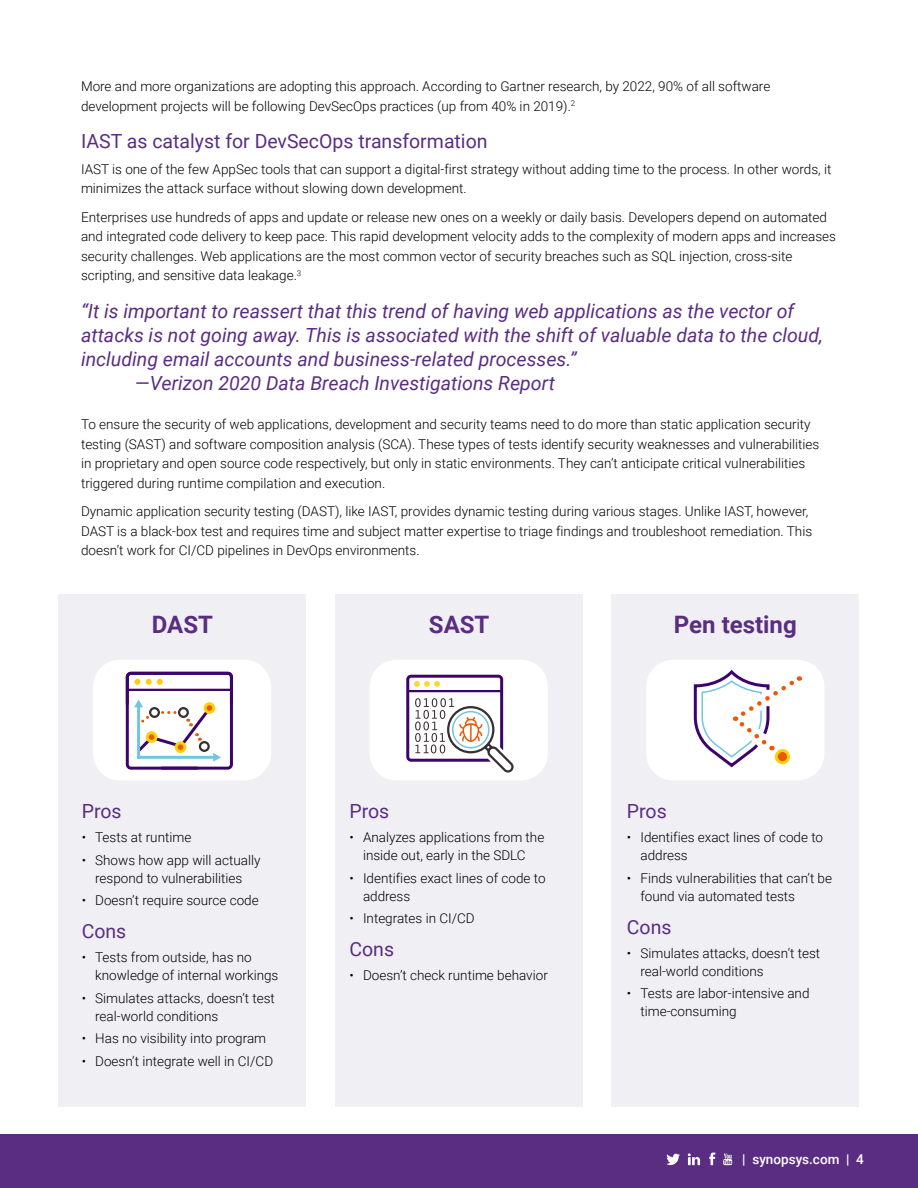
<style>
.page{position:relative;width:918px;height:1188px;background:#fff}
.page>*{position:absolute;margin:0;border:0;box-sizing:border-box;transform-origin:0 0}
.t1{font:700 24px "Roboto";color:#5a2d83}
.t2{font:italic 19.5px "Roboto";color:#5a2d83}
.t3{font:19.5px "Roboto";color:#5a2d83}
.t4{font:300 13.5px/19.5px "Roboto";color:#000}
.t5{font:500 13.5px "Roboto";color:#fff}
</style>
<div class="page">
<div style="left:0;top:1134px;width:918px;height:54px;background:#5a2d83"></div>
<svg style="left:667px;top:1153px;width:13px;height:12px"></svg>
<svg style="left:709px;top:1152px;width:7px;height:13px"></svg>
<svg style="left:723px;top:1153px;width:9px;height:12px"></svg>
<svg style="left:688px;top:1153px;width:12px;height:12px"></svg>
<div style="left:335px;top:594px;width:248px;height:513px;background:#f0f0f4"></div>
<div style="left:611px;top:594px;width:248px;height:513px;background:#f0f0f4"></div>
<div style="left:58px;top:594px;width:248px;height:513px;background:#f0f0f4"></div>
<div style="left:93px;top:660px;width:178px;height:121px;background:#fff;border-radius:27px"></div>
<svg style="left:125px;top:671px;width:108px;height:99px"></svg>
<div style="left:147px;top:733px;width:9px;height:8px;background:#ea5805;border-radius:50%"></div>
<div style="left:146px;top:731px;width:11px;height:12px;border:3px solid #fbd108;border-radius:50%"></div>
<div style="left:176px;top:743px;width:9px;height:9px;background:#ea5805;border-radius:50%"></div>
<div style="left:175px;top:741px;width:11px;height:12px;border:3px solid #fbd108;border-radius:50%"></div>
<div style="left:205px;top:704px;width:9px;height:8px;background:#ea5805;border-radius:50%"></div>
<div style="left:204px;top:702px;width:11px;height:12px;border:3px solid #fbd108;border-radius:50%"></div>
<div style="left:199px;top:741px;width:11px;height:11px;border:2px solid #372f30;border-radius:50%"></div>
<div style="left:178px;top:707px;width:11px;height:11px;border:2px solid #372f30;border-radius:50%"></div>
<div style="left:149px;top:707px;width:11px;height:11px;border:2px solid #372f30;border-radius:50%"></div>
<div style="left:370px;top:660px;width:178px;height:121px;background:#fff;border-radius:27px"></div>
<svg style="left:406px;top:675px;width:108px;height:98px"></svg>
<div style="left:646px;top:660px;width:178px;height:121px;background:#fff;border-radius:27px"></div>
<svg style="left:693px;top:672px;width:108px;height:96px"></svg>
<p class="t4" style="left:81px;top:76px;width:691px">More and more organizations are adopting this approach. According to Gartner research, by 2022, 90% of all software development projects will be following DevSecOps practices (up from 40% in 2019).<sup>2</sup></p>
<h2 class="t3" style="left:81px;top:128px;width:408px">IAST as catalyst for DevSecOps transformation</h2>
<p class="t4" style="left:81px;top:159px;width:752px">IAST is one of the few AppSec tools that can support a digital-first strategy without adding time to the process. In other words, it minimizes the attack surface without slowing down development.</p>
<p class="t4" style="left:81px;top:207px;width:757px">Enterprises use hundreds of apps and update or release new ones on a weekly or daily basis. Developers depend on automated and integrated code delivery to keep pace. This rapid development velocity adds to the complexity of modern apps and increases security challenges. Web applications are the most common vector of security breaches such as SQL injection, cross-site scripting, and sensitive data leakage.<sup>3</sup></p>
<h2 class="t2" style="left:81px;top:297px;width:715px">“It is important to reassert that this trend of having web applications as the vector of</h2>
<h2 class="t2" style="left:81px;top:321px;width:744px">attacks is not going away. This is associated with the shift of valuable data to the cloud,</h2>
<h2 class="t2" style="left:81px;top:345px;width:497px">including email accounts and business-related processes.”</h2>
<h2 class="t2" style="left:135px;top:369px;width:421px">—Verizon 2020 Data Breach Investigations Report</h2>
<p class="t4" style="left:81px;top:414px;width:740px">To ensure the security of web applications, development and security teams need to do more than static application security testing (SAST) and software composition analysis (SCA). These types of tests identify security weaknesses and vulnerabilities in proprietary and open source code respectively, but only in static environments. They can’t anticipate critical vulnerabilities triggered during runtime compilation and execution.</p>
<p class="t4" style="left:81px;top:501px;width:733px">Dynamic application security testing (DAST), like IAST, provides dynamic testing during various stages. Unlike IAST, however,<br>DAST is a black-box test and requires time and subject matter expertise to triage findings and troubleshoot remediation. This doesn’t work for CI/CD pipelines in DevOps environments.</p>
<h1 class="t1" style="left:152px;top:608px;width:63px">DAST</h1>
<h1 class="t1" style="left:429px;top:608px;width:62px">SAST</h1>
<h1 class="t1" style="left:674px;top:608px;width:124px">Pen testing</h1>
<h2 class="t3" style="left:82px;top:798px;width:41px">Pros</h2>
<p class="t4" style="left:82px;top:827px;width:111px">• Tests at runtime</p>
<p class="t4" style="left:82px;top:851px;width:180px;line-height:18px;text-align:center">• Shows how app will actually respond to vulnerabilities</p>
<p class="t4" style="left:82px;top:890px;width:179px">• Doesn’t require source code</p>
<h2 class="t3" style="left:82px;top:918px;width:46px">Cons</h2>
<p class="t4" style="left:95px;top:948px;width:185px;line-height:18px;text-indent:-14px">• Tests from outside, has no knowledge of internal workings</p>
<p class="t4" style="left:95px;top:989px;width:181px;line-height:18px;text-indent:-14px">• Simulates attacks, doesn’t test real-world conditions</p>
<p class="t4" style="left:82px;top:1028px;width:186px">• Has no visibility into program</p>
<p class="t4" style="left:82px;top:1051px;width:193px">• Doesn’t integrate well in CI/CD</p>
<h2 class="t3" style="left:350px;top:798px;width:41px">Pros</h2>
<p class="t4" style="left:350px;top:828px;width:196px;line-height:18px;text-align:center">• Analyzes applications from the inside out, early in the SDLC</p>
<p class="t4" style="left:363px;top:869px;width:184px;line-height:18px;text-indent:-14px">• Identifies exact lines of code to address</p>
<p class="t4" style="left:350px;top:908px;width:127px">• Integrates in CI/CD</p>
<h2 class="t3" style="left:350px;top:936px;width:46px">Cons</h2>
<p class="t4" style="left:350px;top:965px;width:200px">• Doesn’t check runtime behavior</p>
<h2 class="t3" style="left:627px;top:798px;width:41px">Pros</h2>
<p class="t4" style="left:640px;top:828px;width:184px;line-height:18px;text-indent:-14px">• Identifies exact lines of code to address</p>
<p class="t4" style="left:640px;top:869px;width:193px;line-height:18px;text-indent:-14px">• Finds vulnerabilities that can’t be found via automated tests</p>
<h2 class="t3" style="left:627px;top:913px;width:46px">Cons</h2>
<p class="t4" style="left:640px;top:944px;width:181px;line-height:18px;text-indent:-14px">• Simulates attacks, doesn’t test real-world conditions</p>
<p class="t4" style="left:640px;top:984px;width:171px;line-height:18px;text-indent:-14px">• Tests are labor-intensive and time-consuming</p>
<p class="t5" style="left:742px;top:1149px;width:123px">| synopsys.com | 4</p>
</div>
